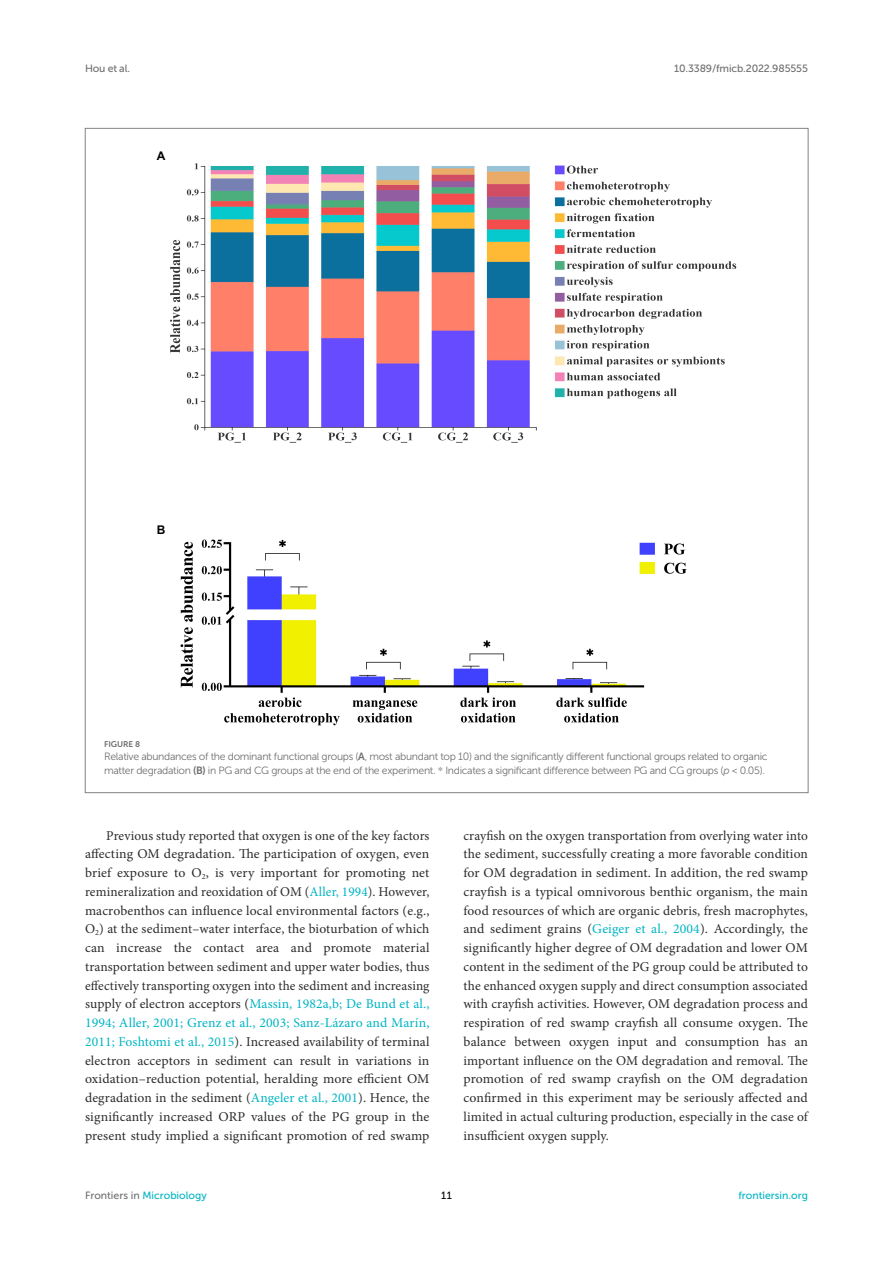
<style>
.page{position:relative;width:893px;height:1263px;background:#fff}
.page>*{position:absolute;margin:0;border:0;box-sizing:border-box;transform-origin:0 0}
.TEXT{font:13.5px/18.8px "Minion Pro";letter-spacing:.01em;color:#2b2b2a;text-align:justify}
.t1{font:700 12px "Arial";color:#000}
.FIG_LEG{font:10.5px/13.5px "Museo Sans 300";letter-spacing:-.03em;color:#706f70}
.t2{font:10.5px "Museo Sans 500";color:#00b4c4}
.t3{font:10.5px "Museo Sans 500";letter-spacing:-.015em;color:#706f70}
.t4{font:10.5px "Museo Sans 500";color:#000}
.FIG_HD{font:8.25px "Museo Sans 700";letter-spacing:-.01em;color:#706f70}
.s1{font-family:"Museo Sans 700"}
.s2{font-family:"STIX General"}
.s3{font-style:italic}
.s4{color:#00b4c4}
.s5{color:#706f70}
</style>
<div class="page">
<img style="left:170px;top:163px;width:567px;height:563px">
<p class="t3" style="left:85px;top:63px;width:46px">Hou et al.</p>
<p class="t3" style="left:674px;top:63px;width:135px">10.3389/fmicb.2022.985555</p>
<p class="t1" style="left:157px;top:147px;width:10px">A</p>
<p class="t1" style="left:157px;top:521px;width:10px">B</p>
<p class="FIG_HD" style="left:104px;top:739px;width:37px">FIGURE 8</p>
<p class="FIG_LEG" style="left:104px;top:750px;width:665px">Relative abundances of the dominant functional groups (<span class="s1">A</span>, most abundant top 10) and the significantly different functional groups related to organic matter degradation <span class="s1">(B)</span> in PG and CG groups at the end of the experiment. <span class="s2">*</span> Indicates a significant difference between PG and CG groups (<span class="s3">p</span> &lt; 0.05).</p>
<p class="TEXT" style="left:85px;top:826px;width:346px;text-indent:21px">Previous study reported that oxygen is one of the key factors affecting OM degradation. The participation of oxygen, even brief exposure to O<sub>2</sub>, is very important for promoting net remineralization and reoxidation of OM (<span class="s4">Aller, 1994</span>). However, macrobenthos can influence local environmental factors (e.g., O<sub>2</sub>) at the sediment–water interface, the bioturbation of which can increase the contact area and promote material transportation between sediment and upper water bodies, thus effectively transporting oxygen into the sediment and increasing supply of electron acceptors (<span class="s4">Massin, 1982a,b; De Bund et al., 1994; Aller, 2001; Grenz et al., 2003; Sanz-Lázaro and Marín, 2011; Foshtomi et al., 2015</span>). Increased availability of terminal electron acceptors in sediment can result in variations in oxidation–reduction potential, heralding more efficient OM degradation in the sediment (<span class="s4">Angeler et al., 2001</span>). Hence, the significantly increased ORP values of the PG group in the present study implied a significant promotion of red swamp</p>
<p class="TEXT" style="left:463px;top:826px;width:346px">crayfish on the oxygen transportation from overlying water into the sediment, successfully creating a more favorable condition for OM degradation in sediment. In addition, the red swamp crayfish is a typical omnivorous benthic organism, the main food resources of which are organic debris, fresh macrophytes, and sediment grains (<span class="s4">Geiger et al., 2004</span>). Accordingly, the significantly higher degree of OM degradation and lower OM content in the sediment of the PG group could be attributed to the enhanced oxygen supply and direct consumption associated with crayfish activities. However, OM degradation process and respiration of red swamp crayfish all consume oxygen. The balance between oxygen input and consumption has an important influence on the OM degradation and removal. The promotion of red swamp crayfish on the OM degradation confirmed in this experiment may be seriously affected and limited in actual culturing production, especially in the case of insufficient oxygen supply.</p>
<p class="t2" style="left:85px;top:1190px;width:123px"><span class="s5">Frontiers in</span> Microbiology</p>
<p class="t4" style="left:441px;top:1190px;width:12px">11</p>
<p class="t2" style="left:738px;top:1190px;width:71px">frontiersin.org</p>
</div>
